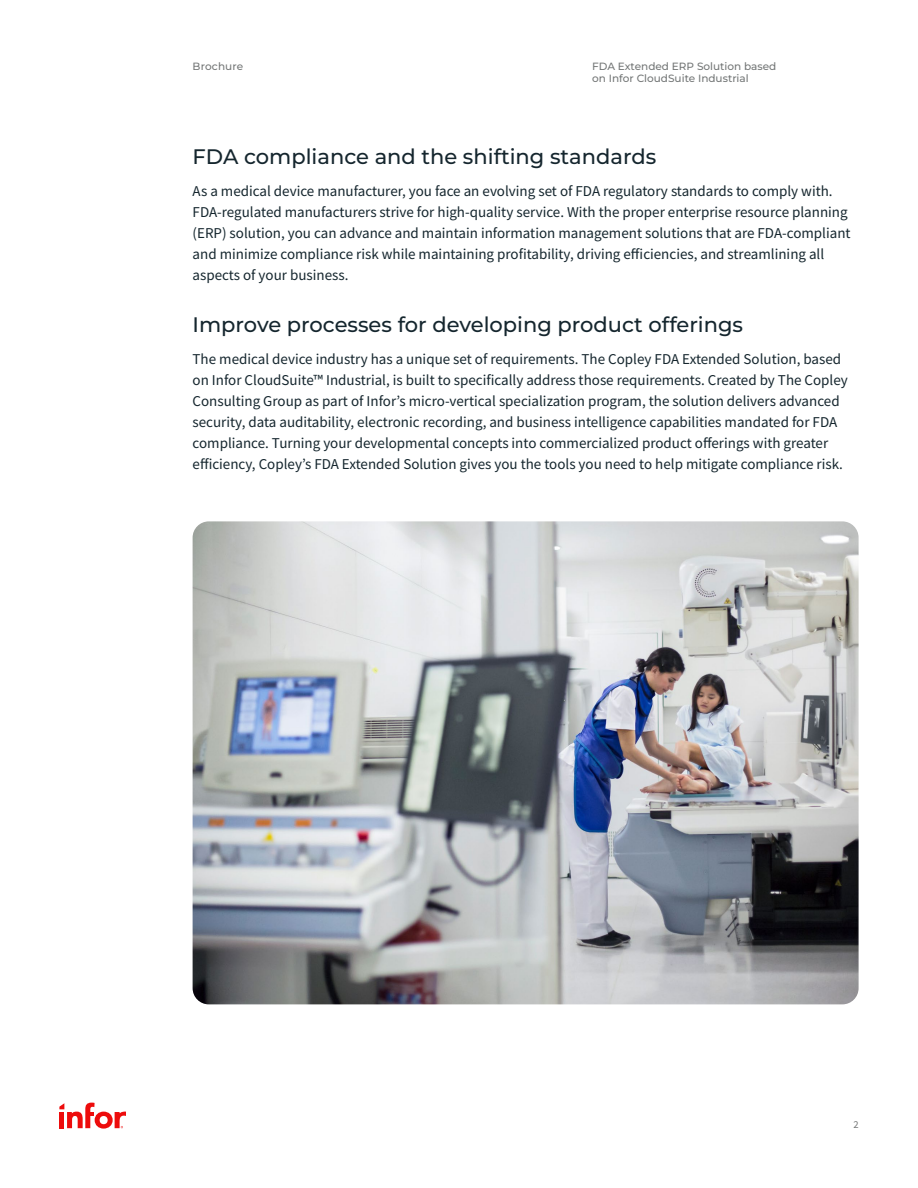
<style>
.page{position:relative;width:918px;height:1188px;background:#fff}
.page>*{position:absolute;margin:0;border:0;box-sizing:border-box;transform-origin:0 0}
.t1{font:500 21px "Montserrat";color:#15262e}
.t2{font:15px/21px "Source Sans Pro";color:#15262e}
.t3{font:500 10.5px/12px "Montserrat";color:#747777}
.t4{font:10.5px "Source Sans Pro";color:#747777}
</style>
<div class="page">
<svg style="left:59px;top:1103px;width:67px;height:26px"></svg>
<img style="left:193px;top:521px;width:666px;height:483px">
<p class="t3" style="left:193px;top:59px;width:52px">Brochure</p>
<p class="t3" style="left:592px;top:60px;width:186px">FDA Extended ERP Solution based on Infor CloudSuite Industrial</p>
<h1 class="t1" style="left:193px;top:142px;width:465px">FDA compliance and the shifting standards</h1>
<p class="t2" style="left:193px;top:180px;width:660px">As a medical device manufacturer, you face an evolving set of FDA regulatory standards to comply with.<br>FDA-regulated manufacturers strive for high-quality service. With the proper enterprise resource planning (ERP) solution, you can advance and maintain information management solutions that are FDA-compliant and minimize compliance risk while maintaining profitability, driving efficiencies, and streamlining all aspects of your business.</p>
<h1 class="t1" style="left:193px;top:310px;width:552px">Improve processes for developing product offerings</h1>
<p class="t2" style="left:193px;top:348px;width:657px">The medical device industry has a unique set of requirements. The Copley FDA Extended Solution, based on Infor CloudSuite™ Industrial, is built to specifically address those requirements. Created by The Copley Consulting Group as part of Infor’s micro-vertical specialization program, the solution delivers advanced security, data auditability, electronic recording, and business intelligence capabilities mandated for FDA compliance. Turning your developmental concepts into commercialized product offerings with greater efficiency, Copley’s FDA Extended Solution gives you the tools you need to help mitigate compliance risk.</p>
<p class="t4" style="left:853px;top:1118px;width:7px">2</p>
</div>
